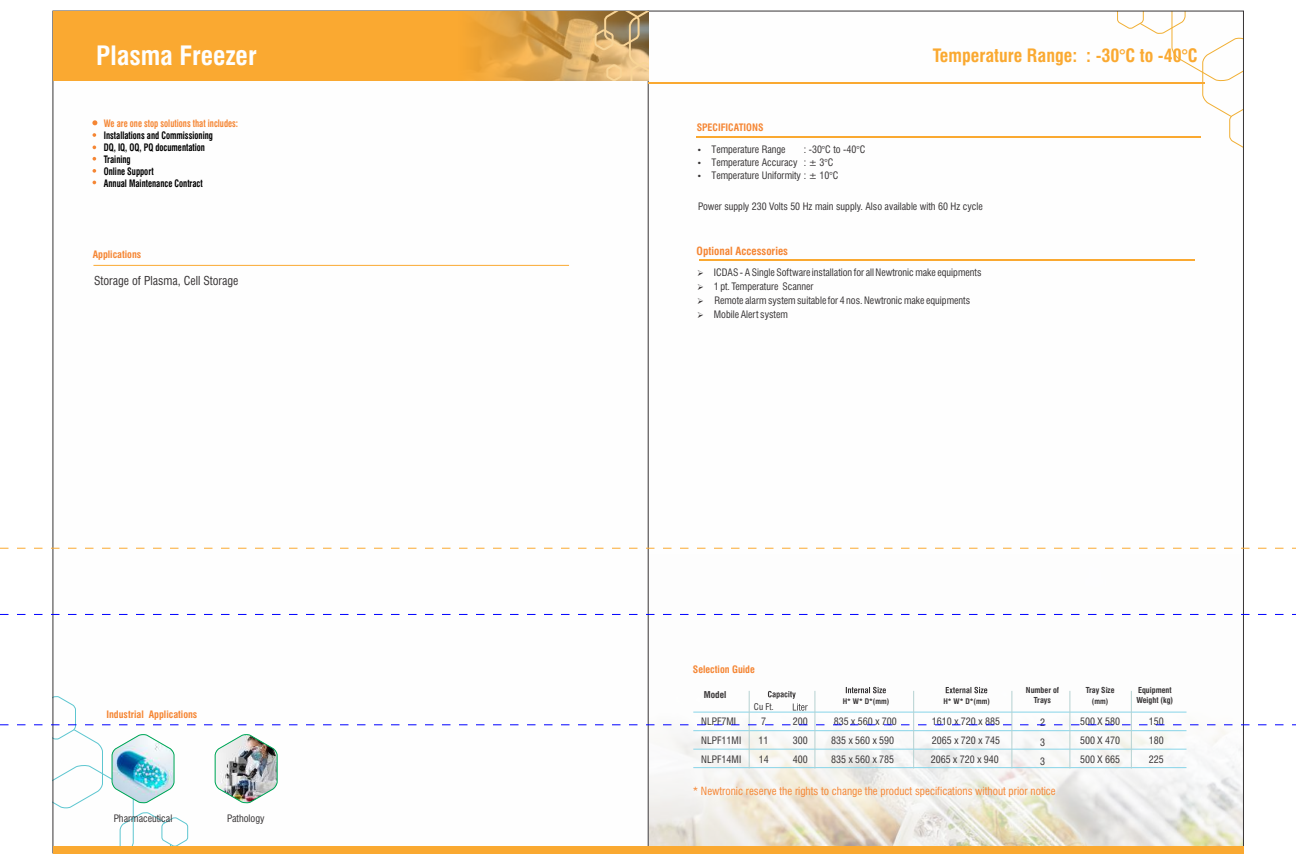
<style>
.page{position:relative;width:1296px;height:864px;background:#fff}
.page>*{position:absolute;margin:0;border:0;box-sizing:border-box;transform-origin:0 0}
.t1{font:700 condensed 26px "Swiss 721 BT";color:#fefefe}
.t2{font:700 condensed 19px "Swiss 721 BT";color:#fefefe}
.t3{font:700 condensed 18px "Swiss 721 BT";color:#faa931}
.t4{font:condensed 12px "Swiss 721 BT";color:#373435}
.t5{font:condensed 11px "Swiss 721 BT";color:#f58634}
.t6{font:700 condensed 11px "Swiss 721 BT";color:#f58634}
.t7{font:condensed 10px/13.2px "Swiss 721 BT";color:#373435}
.t8{font:700 condensed 10px/12px "Swiss 721 BT";color:#000;scale:.85 1}
.t9{font:700 condensed 10px "Swiss 721 BT";color:#f58634}
.t10{font:700 condensed 10px "Swiss 721 BT";color:#f58634;scale:.85 1}
.t11{font:700 condensed 9.2px "Swiss 721 BT";color:#373435}
.t12{font:condensed 9px "Swiss 721 BT";color:#373435}
.t13{font:700 condensed 8px/9.7px "Swiss 721 BT";color:#373435;text-align:center}
.t14{font:700 condensed 7.5px "Swiss 721 BT";color:#373435}
</style>
<div class="page">
<svg style="left:1117px;top:13px;width:125px;height:134px"></svg>
<div style="left:53px;top:847px;width:1190px;height:7px;background:#faa931"></div>
<hr style="left:648px;top:82px;width:557px;height:1px;background:#faa931">
<div style="left:53px;top:11px;width:595px;height:70px;background:#faa931"></div>
<img style="left:473px;top:11px;width:121px;height:70px">
<svg style="left:594px;top:11px;width:54px;height:70px;background:#c4a26d"></svg>
<svg style="left:92px;top:120px;width:5px;height:5px"></svg>
<svg style="left:93px;top:133px;width:3px;height:4px"></svg>
<hr style="left:93px;top:265px;width:476px;height:1px;background:#faa931">
<svg style="left:93px;top:157px;width:3px;height:4px"></svg>
<svg style="left:93px;top:169px;width:3px;height:4px"></svg>
<hr style="left:697px;top:136px;width:504px;height:1px;background:#faa931">
<hr style="left:699px;top:259px;width:496px;height:1px;background:#faa931">
<svg style="left:0;top:687px;width:1296px;height:166px"></svg>
<svg style="left:0;top:548px;width:1296px;height:1px"></svg>
<svg style="left:0;top:614px;width:1296px;height:1px"></svg>
<h2 class="t2" style="left:96px;top:43px;width:119px">Plasma Freezer</h2>
<h1 class="t1" style="left:96px;top:45px;width:162px">Plasma Freezer</h1>
<p class="t10" style="left:104px;top:120px;width:160px">We are one stop solutions that includes:</p>
<p class="t8" style="left:104px;top:131px;width:130px">Installations and Commissioning<br>DQ, IQ, OQ, PQ documentation<br>Training<br>Online Support<br>Annual Maintenance Contract</p>
<p class="t9" style="left:93px;top:251px;width:50px">Applications</p>
<p class="t4" style="left:94px;top:275px;width:146px">Storage of Plasma, Cell Storage</p>
<p class="t9" style="left:106px;top:710px;width:93px">Industrial Applications</p>
<p class="t7" style="left:114px;top:813px;width:60px">Pharmaceutical</p>
<p class="t7" style="left:227px;top:813px;width:39px">Pathology</p>
<p class="t9" style="left:697px;top:123px;width:68px">SPECIFICATIONS</p>
<p class="t7" style="left:712px;top:143px;width:155px;text-indent:92px">: -30°C to -40°C<br>Temperature Accuracy : ± 3°C<br>Temperature Uniformity : ± 10°C</p>
<p class="t7" style="left:712px;top:143px;width:76px">Temperature Range</p>
<h3 class="t3" style="left:933px;top:48px;width:266px">Temperature Range: : -30°C to -40°C</h3>
<p class="t7" style="left:698px;top:201px;width:286px">Power supply 230 Volts 50 Hz main supply. Also available with 60 Hz cycle</p>
<p class="t6" style="left:697px;top:246px;width:93px">Optional Accessories</p>
<p class="t7" style="left:697px;top:267px;width:286px">➢ ICDAS - A Single Software installation for all Newtronic make equipments</p>
<p class="t7" style="left:697px;top:281px;width:118px">➢ 1 pt. Temperature Scanner</p>
<p class="t7" style="left:697px;top:295px;width:274px">➢ Remote alarm system suitable for 4 nos. Newtronic make equipments</p>
<p class="t7" style="left:697px;top:309px;width:92px">➢ Mobile Alert system</p>
<p class="t9" style="left:693px;top:666px;width:63px">Selection Guide</p>
<p class="t11" style="left:704px;top:691px;width:24px">Model</p>
<p class="t13" style="left:1026px;top:686px;width:35px">Number of<br>Trays</p>
<p class="t13" style="left:1086px;top:686px;width:30px">Tray Size</p>
<p class="t14" style="left:843px;top:698px;width:48px">H* W* D*(mm)</p>
<p class="t14" style="left:943px;top:698px;width:48px">H* W* D*(mm)</p>
<p class="t14" style="left:1092px;top:698px;width:18px">(mm)</p>
<p class="t12" style="left:754px;top:703px;width:21px">Cu Ft.</p>
<p class="t7" style="left:701px;top:715px;width:36px">NLPF7MI</p>
<p class="t7" style="left:761px;top:715px;width:7px">7</p>
<p class="t7" style="left:793px;top:715px;width:17px">200</p>
<p class="t7" style="left:834px;top:715px;width:65px">835 x 560 x 700</p>
<p class="t7" style="left:932px;top:715px;width:70px">1610 x 720 x 885</p>
<p class="t7" style="left:1040px;top:717px;width:7px">2</p>
<p class="t7" style="left:1080px;top:715px;width:42px">500 X 580</p>
<p class="t7" style="left:701px;top:735px;width:41px">NLPF11MI</p>
<p class="t7" style="left:759px;top:735px;width:12px">11</p>
<p class="t7" style="left:793px;top:735px;width:17px">300</p>
<p class="t7" style="left:831px;top:735px;width:65px">835 x 560 x 590</p>
<p class="t7" style="left:932px;top:735px;width:70px">2065 x 720 x 745</p>
<p class="t7" style="left:1040px;top:736px;width:7px">3</p>
<p class="t7" style="left:1080px;top:735px;width:42px">500 X 470</p>
<p class="t7" style="left:701px;top:754px;width:41px">NLPF14MI</p>
<p class="t7" style="left:759px;top:754px;width:12px">14</p>
<p class="t7" style="left:793px;top:754px;width:17px">400</p>
<p class="t7" style="left:831px;top:754px;width:65px">835 x 560 x 785</p>
<p class="t7" style="left:931px;top:754px;width:70px">2065 x 720 x 940</p>
<p class="t7" style="left:1040px;top:756px;width:7px">3</p>
<p class="t7" style="left:1080px;top:754px;width:42px">500 X 665</p>
<p class="t5" style="left:693px;top:786px;width:365px">* Newtronic reserve the rights to change the product specifications without prior notice</p>
<p class="t13" style="left:1136px;top:686px;width:38px;text-align:left">Equipment<br>Weight (kg)</p>
<p class="t7" style="left:1149px;top:712px;width:17px;line-height:19.3px;text-align:justify">150<br>180<br>225</p>
</div>
